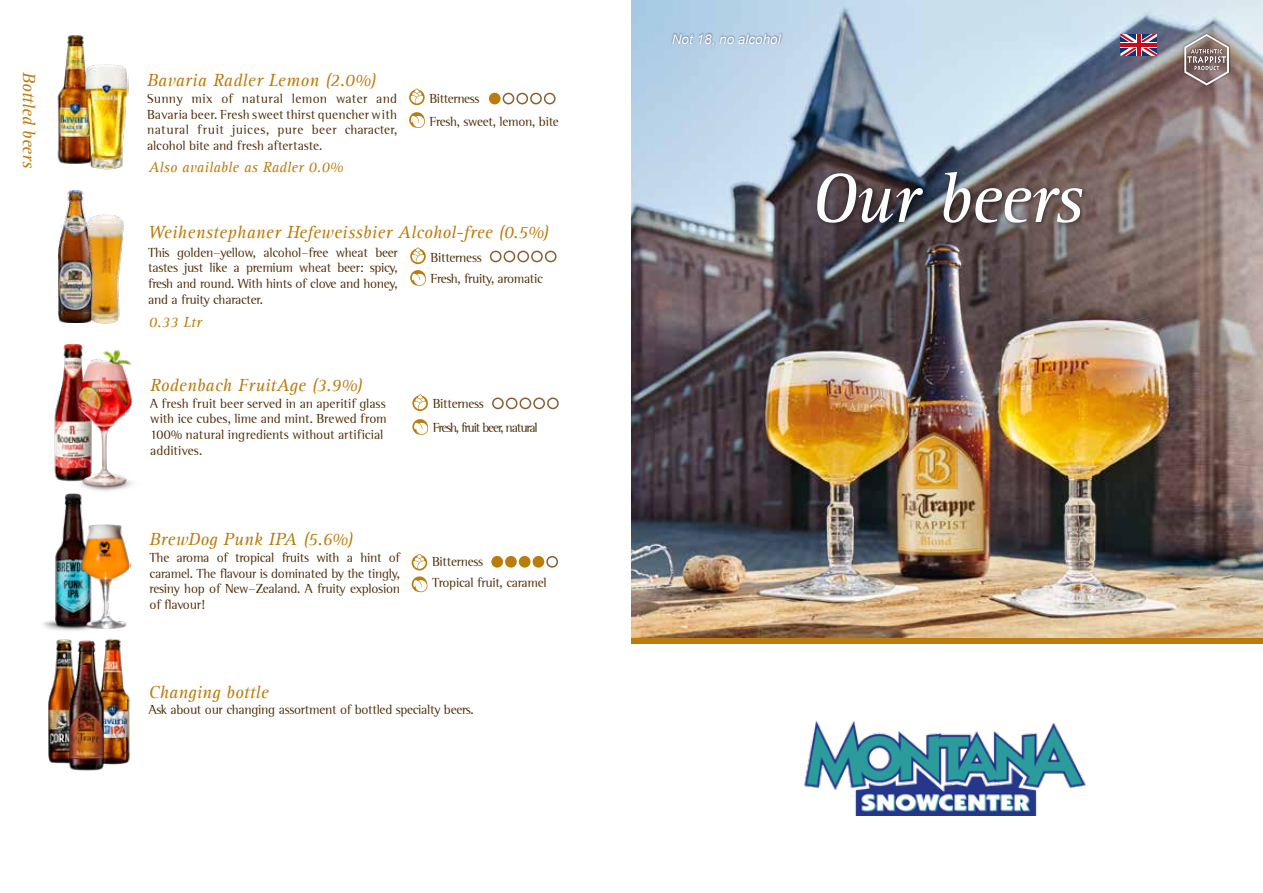
<style>
.page{position:relative;width:1263px;height:893px;background:#fff}
.page>*{position:absolute;margin:0;border:0;box-sizing:border-box;transform-origin:0 0}
.t1{font:72px "Rotis Serif Italic L Tedit";letter-spacing:-.02em;color:#fff}
.t2{font:18px "Rotis Serif Italic L Tedit";letter-spacing:.01em;color:#b97c0d}
.t3{font:italic 18px "Rotis Serif";letter-spacing:-.005em;color:#b97c0d}
.t4{font:15px "Rotis Serif Italic L Tedit";letter-spacing:.01em;color:#b97c0d}
.t5{font:13.5px/15.8px "Rotis Semi Serif L Tedit";letter-spacing:-.02em;color:#4e2d07}
.t6{font:13.5px/15.8px "Rotis Semi Serif L Tedit";color:#4e2d07}
.t7{font:13.5px/24px "Rotis Semi Serif L Tedit";letter-spacing:-.08em;color:#4e2d07}
.t8{font:italic 13.5px "Arial";color:#fff}
</style>
<div class="page">
<img style="left:631px;top:0;width:632px;height:638px">
<div style="left:1182px;top:33px;width:49px;height:54px;background:#000;opacity:.5"></div>
<svg style="left:1184px;top:34px;width:45px;height:52px"></svg>
<div style="left:631px;top:638px;width:632px;height:6px;background:#b97c0d"></div>
<img style="left:804px;top:720px;width:282px;height:95px">
<div style="left:814px;top:169px;width:274px;height:59px;background:#000;opacity:.5"></div>
<div style="left:671px;top:32px;width:112px;height:15px;background:#000;opacity:.5"></div>
<svg style="left:1120px;top:34px;width:37px;height:22px"></svg>
<svg style="left:1136px;top:34px;width:5px;height:22px"></svg>
<div style="left:1120px;top:42px;width:37px;height:6px;background:#fff"></div>
<hr style="left:1137px;top:34px;width:3px;height:22px;background:#cd071e">
<hr style="left:1120px;top:43px;width:37px;height:4px;background:#cd071e">
<svg style="left:409px;top:88px;width:16px;height:17px"></svg>
<svg style="left:409px;top:112px;width:16px;height:16px"></svg>
<div style="left:489px;top:93px;width:12px;height:11px;background:#b97c0d;border-radius:50%"></div>
<div style="left:503px;top:93px;width:11px;height:11px;border:2px solid #866033;border-radius:50%"></div>
<div style="left:516px;top:93px;width:12px;height:11px;border:2px solid #866033;border-radius:50%"></div>
<div style="left:530px;top:93px;width:12px;height:11px;border:2px solid #866033;border-radius:50%"></div>
<div style="left:544px;top:93px;width:12px;height:11px;border:2px solid #866033;border-radius:50%"></div>
<img style="left:57px;top:35px;width:27px;height:129px">
<img style="left:80px;top:52px;width:49px;height:118px">
<svg style="left:410px;top:247px;width:16px;height:17px"></svg>
<svg style="left:410px;top:270px;width:16px;height:16px"></svg>
<div style="left:490px;top:251px;width:11px;height:11px;border:2px solid #866033;border-radius:50%"></div>
<div style="left:504px;top:251px;width:11px;height:11px;border:2px solid #866033;border-radius:50%"></div>
<div style="left:517px;top:251px;width:12px;height:11px;border:2px solid #866033;border-radius:50%"></div>
<div style="left:531px;top:251px;width:12px;height:11px;border:2px solid #866033;border-radius:50%"></div>
<div style="left:545px;top:251px;width:11px;height:11px;border:2px solid #866033;border-radius:50%"></div>
<img style="left:59px;top:190px;width:27px;height:132px">
<img style="left:86px;top:214px;width:38px;height:110px">
<svg style="left:412px;top:394px;width:16px;height:17px"></svg>
<svg style="left:412px;top:419px;width:16px;height:16px"></svg>
<div style="left:492px;top:398px;width:12px;height:11px;border:2px solid #866033;border-radius:50%"></div>
<div style="left:506px;top:398px;width:11px;height:11px;border:2px solid #866033;border-radius:50%"></div>
<div style="left:519px;top:398px;width:12px;height:11px;border:2px solid #866033;border-radius:50%"></div>
<div style="left:533px;top:398px;width:12px;height:11px;border:2px solid #866033;border-radius:50%"></div>
<div style="left:547px;top:398px;width:12px;height:11px;border:2px solid #866033;border-radius:50%"></div>
<img style="left:54px;top:379px;width:9px;height:101px">
<img style="left:63px;top:343px;width:70px;height:148px">
<svg style="left:412px;top:554px;width:15px;height:16px"></svg>
<svg style="left:412px;top:576px;width:15px;height:16px"></svg>
<div style="left:491px;top:556px;width:12px;height:12px;background:#b97c0d;border-radius:50%"></div>
<div style="left:505px;top:556px;width:12px;height:12px;background:#b97c0d;border-radius:50%"></div>
<div style="left:519px;top:556px;width:11px;height:12px;background:#b97c0d;border-radius:50%"></div>
<div style="left:533px;top:556px;width:11px;height:12px;background:#b97c0d;border-radius:50%"></div>
<div style="left:546px;top:556px;width:12px;height:12px;border:2px solid #866033;border-radius:50%"></div>
<img style="left:43px;top:480px;width:56px;height:151px">
<img style="left:78px;top:522px;width:52px;height:107px">
<img style="left:48px;top:639px;width:22px;height:125px">
<img style="left:92px;top:629px;width:38px;height:136px">
<img style="left:68px;top:640px;width:37px;height:131px">
<h2 class="t3" style="left:39px;top:72px;width:97px;rotate:90deg">Bottled beers</h2>
<h2 class="t2" style="left:147px;top:70px;width:231px">Bavaria Radler Lemon (2.0%)</h2>
<p class="t5" style="left:147px;top:90px;width:252px;text-align:justify">Sunny mix of natural lemon water and Bavaria beer. Fresh sweet thirst quencher with natural fruit juices, pure beer character, alcohol bite and fresh aftertaste.</p>
<p class="t4" style="left:149px;top:159px;width:196px">Also available as Radler 0.0%</p>
<p class="t5" style="left:430px;top:87px;width:131px;line-height:23px">Bitterness<br>Fresh, sweet, lemon, bite</p>
<h2 class="t2" style="left:148px;top:222px;width:402px">Weihenstephaner Hefeweissbier Alcohol-free (0.5%)</h2>
<p class="t5" style="left:148px;top:244px;width:251px;text-align:justify">This golden-yellow, alcohol-free wheat beer tastes just like a premium wheat beer: spicy, fresh and round. With hints of clove and honey, and a fruity character.</p>
<p class="t4" style="left:149px;top:314px;width:54px">0.33 Ltr</p>
<p class="t5" style="left:431px;top:247px;width:114px;line-height:21px">Bitterness<br>Fresh, fruity, aromatic</p>
<h2 class="t2" style="left:150px;top:375px;width:214px">Rodenbach FruitAge (3.9%)</h2>
<p class="t6" style="left:150px;top:395px;width:238px">A fresh fruit beer served in an aperitif glass with ice cubes, lime and mint. Brewed from 100% natural ingredients without artificial additives.</p>
<h2 class="t2" style="left:150px;top:529px;width:205px">BrewDog Punk IPA (5.6%)</h2>
<p class="t5" style="left:150px;top:549px;width:252px;text-align:justify">The aroma of tropical fruits with a hint of caramel. The flavour is dominated by the tingly, resiny hop of New-Zealand. A fruity explosion of flavour!</p>
<p class="t7" style="left:433px;top:391px;width:107px">Bitterness<br>Fresh, fruit beer, natural</p>
<p class="t5" style="left:432px;top:551px;width:116px;line-height:21px">Bitterness<br>Tropical fruit, caramel</p>
<h2 class="t2" style="left:149px;top:682px;width:121px">Changing bottle</h2>
<p class="t5" style="left:149px;top:701px;width:326px">Ask about our changing assortment of bottled specialty beers.</p>
<p class="t8" style="left:672px;top:30px;width:110px">Not 18, no alcohol</p>
<h1 class="t1" style="left:811px;top:158px;width:274px">Our beers</h1>
</div>
